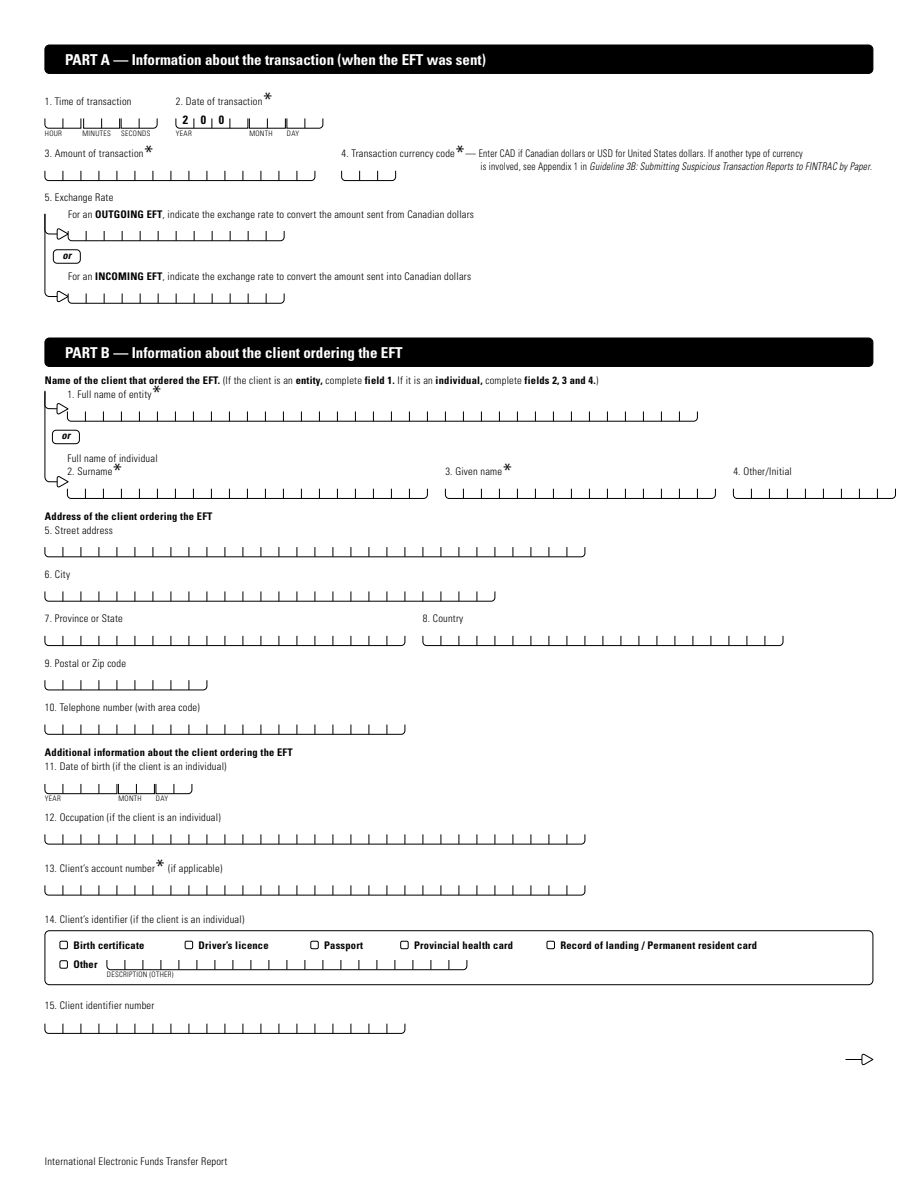
<style>
.page{position:relative;width:918px;height:1188px;background:#fff}
.page>*{position:absolute;margin:0;border:0;box-sizing:border-box;transform-origin:0 0}
.t1{font:700 condensed 15px "Univers";color:#fff}
.t2{font:700 condensed 12px "Univers";color:#000}
.t3{font:300 condensed 10.5px/16.8px "Univers";letter-spacing:.02em;color:#000}
.t4{font:700 condensed 10.5px "Univers";letter-spacing:.02em;color:#000}
.t5{font:italic 700 condensed 10.5px "Univers";color:#000}
.t6{font:300 condensed 7.5px "Univers";letter-spacing:.04em;color:#000}
.s1{font-size:22.5px}
.s2{font-weight:700}
.s3{font-style:italic}
.s4{font-weight:300}
</style>
<div class="page">
<div style="left:44px;top:44px;width:830px;height:29px;background:#000"></div>
<svg style="left:44px;top:170px;width:272px;height:11px"></svg>
<svg style="left:341px;top:170px;width:55px;height:11px"></svg>
<svg style="left:175px;top:118px;width:148px;height:11px"></svg>
<svg style="left:44px;top:118px;width:114px;height:11px"></svg>
<div style="left:44px;top:337px;width:830px;height:29px;background:#000"></div>
<svg style="left:845px;top:1054px;width:29px;height:11px"></svg>
<svg style="left:733px;top:488px;width:163px;height:11px"></svg>
<svg style="left:44px;top:547px;width:542px;height:10px"></svg>
<svg style="left:44px;top:591px;width:452px;height:11px"></svg>
<svg style="left:44px;top:635px;width:362px;height:11px"></svg>
<svg style="left:422px;top:635px;width:362px;height:11px"></svg>
<svg style="left:44px;top:680px;width:164px;height:11px"></svg>
<svg style="left:44px;top:724px;width:362px;height:11px"></svg>
<svg style="left:44px;top:783px;width:149px;height:11px"></svg>
<svg style="left:44px;top:1023px;width:362px;height:11px"></svg>
<svg style="left:44px;top:885px;width:542px;height:11px"></svg>
<svg style="left:44px;top:834px;width:542px;height:11px"></svg>
<svg style="left:44px;top:214px;width:241px;height:90px"></svg>
<svg style="left:44px;top:391px;width:672px;height:108px"></svg>
<svg style="left:44px;top:930px;width:830px;height:55px"></svg>
<svg style="left:59px;top:940px;width:9px;height:9px"></svg>
<svg style="left:184px;top:940px;width:9px;height:9px"></svg>
<svg style="left:310px;top:940px;width:9px;height:9px"></svg>
<svg style="left:400px;top:940px;width:9px;height:9px"></svg>
<svg style="left:546px;top:940px;width:9px;height:9px"></svg>
<svg style="left:59px;top:960px;width:9px;height:8px"></svg>
<h1 class="t1" style="left:65px;top:50px;width:422px">PART A — Information about the transaction (when the EFT was sent)</h1>
<p class="t3" style="left:45px;top:93px;width:88px">1. Time of transaction</p>
<p class="t2" style="left:183px;top:113px;width:43px">200</p>
<p class="t6" style="left:45px;top:129px;width:19px">HOUR</p>
<p class="t6" style="left:82px;top:129px;width:30px">MINUTES</p>
<p class="t6" style="left:121px;top:129px;width:31px">SECONDS</p>
<p class="t6" style="left:176px;top:129px;width:17px">YEAR</p>
<p class="t6" style="left:249px;top:129px;width:25px">MONTH</p>
<p class="t6" style="left:287px;top:129px;width:14px">DAY</p>
<p class="t3" style="left:176px;top:93px;width:98px">2. Date of transaction<span class="s1">*</span></p>
<p class="t3" style="left:45px;top:145px;width:110px">3. Amount of transaction<span class="s1">*</span></p>
<p class="t3" style="left:68px;top:188px;width:407px;text-indent:-23px">5. Exchange Rate<br>For an <span class="s2">OUTGOING EFT</span>, indicate the exchange rate to convert the amount sent from Canadian dollars</p>
<p class="t3" style="left:480px;top:147px;width:393px;line-height:12.6px;text-indent:-139px">4. Transaction currency code<span class="s1">*</span>— Enter CAD if Canadian dollars or USD for United States dollars. If another type of currency<br>is involved, see Appendix 1 in <span class="s3">Guideline 3B: Submitting Suspicious Transaction Reports to FINTRAC by Paper</span>.</p>
<p class="t5" style="left:62px;top:249px;width:10px">or</p>
<p class="t3" style="left:68px;top:268px;width:405px">For an <span class="s2">INCOMING EFT</span>, indicate the exchange rate to convert the amount sent into Canadian dollars</p>
<h1 class="t1" style="left:65px;top:343px;width:339px">PART B — Information about the client ordering the EFT</h1>
<p class="t4" style="left:45px;top:374px;width:555px">Name of the client that ordered the EFT. <span class="s4">(If the client is an</span> entity, <span class="s4">complete</span> field 1. <span class="s4">If it is an</span> individual, <span class="s4">complete</span> fields 2, 3 and 4.<span class="s4">)</span></p>
<p class="t3" style="left:67px;top:386px;width:96px">1. Full name of entity<span class="s1">*</span></p>
<p class="t5" style="left:61px;top:429px;width:10px">or</p>
<p class="t3" style="left:67px;top:449px;width:92px">Full name of individual</p>
<p class="t3" style="left:67px;top:463px;width:57px">2. Surname<span class="s1">*</span></p>
<p class="t3" style="left:445px;top:463px;width:68px">3. Given name<span class="s1">*</span></p>
<p class="t3" style="left:733px;top:463px;width:60px">4. Other/Initial</p>
<p class="t4" style="left:45px;top:510px;width:169px">Address of the client ordering the EFT</p>
<p class="t3" style="left:45px;top:521px;width:70px">5. Street address</p>
<p class="t3" style="left:45px;top:566px;width:27px">6. City</p>
<p class="t3" style="left:45px;top:610px;width:80px">7. Province or State</p>
<p class="t3" style="left:423px;top:610px;width:42px">8. Country</p>
<p class="t3" style="left:45px;top:654px;width:83px">9. Postal or Zip code</p>
<p class="t3" style="left:45px;top:699px;width:156px">10. Telephone number (with area code)</p>
<p class="t4" style="left:45px;top:745px;width:249px">Additional information about the client ordering the EFT</p>
<p class="t3" style="left:45px;top:758px;width:183px">11. Date of birth (if the client is an individual)</p>
<p class="t6" style="left:45px;top:794px;width:17px">YEAR</p>
<p class="t6" style="left:118px;top:794px;width:25px">MONTH</p>
<p class="t6" style="left:156px;top:794px;width:14px">DAY</p>
<p class="t3" style="left:45px;top:809px;width:177px">12. Occupation (if the client is an individual)</p>
<p class="t3" style="left:45px;top:860px;width:179px">13. Client’s account number<span class="s1">*</span> (if applicable)</p>
<p class="t3" style="left:45px;top:910px;width:201px">14. Client’s identifier (if the client is an individual)</p>
<p class="t4" style="left:73px;top:939px;width:73px">Birth certificate</p>
<p class="t4" style="left:199px;top:939px;width:72px">Driver’s licence</p>
<p class="t4" style="left:324px;top:939px;width:40px">Passport</p>
<p class="t4" style="left:414px;top:939px;width:100px">Provincial health card</p>
<p class="t4" style="left:560px;top:939px;width:198px">Record of landing / Permanent resident card</p>
<p class="t4" style="left:73px;top:958px;width:26px">Other</p>
<p class="t6" style="left:107px;top:970px;width:68px">DESCRIPTION (OTHER)</p>
<p class="t3" style="left:45px;top:997px;width:111px">15. Client identifier number</p>
<p class="t3" style="left:45px;top:1153px;width:184px">International Electronic Funds Transfer Report</p>
</div>
